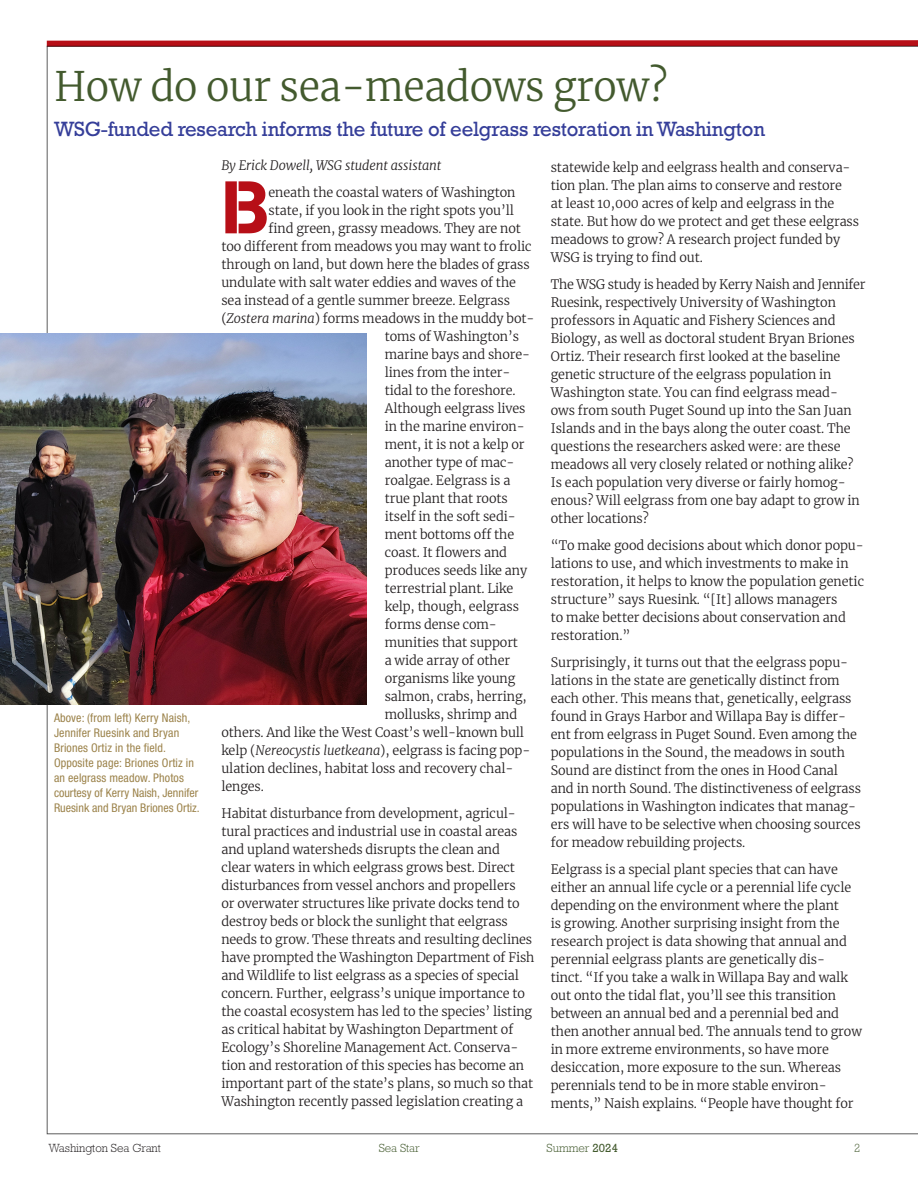
<style>
.page{position:relative;width:918px;height:1188px;background:#fff}
.page>*{position:absolute;margin:0;border:0;box-sizing:border-box;transform-origin:0 0}
.Body_1{font:73.65px "AG Book Stencil";color:#b70f17}
.head{font:300 40.5px "Merriweather";letter-spacing:-.01em;color:#435a2e}
.Rockwell_14_17{font:21px "Rockwell Std";letter-spacing:-.01em;color:#353e99}
.Body_Text{font:300 13.05px/18px "Merriweather";letter-spacing:-.005em;color:#231f20}
.Body_1-2{font:300 13.05px "Merriweather";letter-spacing:-.005em;color:#231f20}
.Body_Text-2{font:italic 300 13.05px "Merriweather";letter-spacing:-.005em;color:#231f20}
.cap{font:condensed 12px/15px "Helvetica Neue LT Std";letter-spacing:.01em;color:#9c834b}
.t1{font:300 12px "Rockwell Std";color:#231f20}
.t2{font:300 12px "Rockwell Std";letter-spacing:-.005em;color:#435a2e}
.s1{font-style:italic}
.s2{font-weight:400}
</style>
<div class="page">
<svg style="left:46px;top:40px;width:872px;height:8px;background:#b74046"></svg>
<img style="left:0;top:333px;width:367px;height:371px">
<p class="head" style="left:54px;top:58px;width:615px">How do our sea-meadows grow?</p>
<p class="Rockwell_14_17" style="left:54px;top:117px;width:713px">WSG-funded research informs the future of eelgrass restoration in Washington</p>
<p class="Body_Text" style="left:551px;top:158px;width:310px">statewide kelp and eelgrass health and conserva&shy;tion plan. The plan aims to conserve and restore<br>at least 10,000 acres of kelp and eelgrass in the state. But how do we protect and get these eelgrass meadows to grow? A research project funded by WSG is trying to find out.</p>
<p class="Body_Text" style="left:551px;top:275px;width:316px">The WSG study is headed by Kerry Naish and Jennifer Ruesink, respectively University of Washington professors in Aquatic and Fishery Sciences and Biology, as well as doctoral student Bryan Briones Ortiz. Their research first looked at the baseline genetic structure of the eelgrass population in Washington state. You can find eelgrass mead-<br>ows from south Puget Sound up into the San Juan Islands and in the bays along the outer coast. The questions the researchers asked were: are these meadows all very closely related or nothing alike?<br>Is each population very diverse or fairly homog&shy;enous? Will eelgrass from one bay adapt to grow in other locations?</p>
<p class="Body_Text" style="left:551px;top:536px;width:315px">“To make good decisions about which donor popu&shy;lations to use, and which investments to make in restoration, it helps to know the population genetic structure” says Ruesink. “[It] allows managers<br>to make better decisions about conservation and restoration.”</p>
<p class="Body_Text" style="left:551px;top:653px;width:312px">Surprisingly, it turns out that the eelgrass popu&shy;lations in the state are genetically distinct from each other. This means that, genetically, eelgrass found in Grays Harbor and Willapa Bay is differ&shy;ent from eelgrass in Puget Sound. Even among the populations in the Sound, the meadows in south Sound are distinct from the ones in Hood Canal and in north Sound. The distinctiveness of eelgrass populations in Washington indicates that manag&shy;ers will have to be selective when choosing sources for meadow rebuilding projects.</p>
<p class="Body_Text" style="left:551px;top:860px;width:313px">Eelgrass is a special plant species that can have either an annual life cycle or a perennial life cycle depending on the environment where the plant<br>is growing. Another surprising insight from the research project is data showing that annual and perennial eelgrass plants are genetically dis-<br>tinct. “If you take a walk in Willapa Bay and walk out onto the tidal flat, you’ll see this transition between an annual bed and a perennial bed and then another annual bed. The annuals tend to grow in more extreme environments, so have more desiccation, more exposure to the sun. Whereas perennials tend to be in more stable environ&shy;ments,” Naish explains. “People have thought for</p>
<p class="Body_Text-2" style="left:221px;top:156px;width:222px">By Erick Dowell, WSG student assistant</p>
<p class="Body_1" style="left:221px;top:163px;width:49px">B</p>
<p class="Body_1-2" style="left:269px;top:184px;width:249px">eneath the coastal waters of Washington</p>
<p class="Body_1-2" style="left:269px;top:202px;width:247px">state, if you look in the right spots you’ll</p>
<p class="Body_1-2" style="left:269px;top:220px;width:254px">find green, grassy meadows. They are not</p>
<p class="Body_1-2" style="left:221px;top:238px;width:312px">too different from meadows you may want to frolic</p>
<p class="Body_1-2" style="left:221px;top:256px;width:310px">through on land, but down here the blades of grass</p>
<p class="Body_1-2" style="left:221px;top:274px;width:296px">undulate with salt water eddies and waves of the</p>
<p class="Body_1-2" style="left:221px;top:292px;width:290px">sea instead of a gentle summer breeze. Eelgrass</p>
<p class="Body_1-2" style="left:221px;top:310px;width:315px">(<span class="s1">Zostera marina</span>) forms meadows in the muddy bot-</p>
<p class="Body_1-2" style="left:385px;top:328px;width:136px">toms of Washington’s</p>
<p class="Body_1-2" style="left:385px;top:346px;width:147px">marine bays and shore-</p>
<p class="Body_1-2" style="left:385px;top:364px;width:127px">lines from the inter-</p>
<p class="Body_1-2" style="left:385px;top:382px;width:133px">tidal to the foreshore.</p>
<p class="Body_1-2" style="left:385px;top:400px;width:142px">Although eelgrass lives</p>
<p class="Body_1-2" style="left:385px;top:418px;width:141px">in the marine environ-</p>
<p class="Body_1-2" style="left:385px;top:436px;width:141px">ment, it is not a kelp or</p>
<p class="Body_1-2" style="left:385px;top:454px;width:131px">another type of mac-</p>
<p class="Body_1-2" style="left:385px;top:472px;width:127px">roalgae. Eelgrass is a</p>
<p class="Body_1-2" style="left:385px;top:490px;width:125px">true plant that roots</p>
<p class="Body_1-2" style="left:385px;top:508px;width:133px">itself in the soft sedi-</p>
<p class="Body_1-2" style="left:385px;top:526px;width:131px">ment bottoms off the</p>
<p class="Body_1-2" style="left:385px;top:544px;width:124px">coast. It flowers and</p>
<p class="Body_1-2" style="left:385px;top:562px;width:144px">produces seeds like any</p>
<p class="Body_1-2" style="left:385px;top:580px;width:130px">terrestrial plant. Like</p>
<p class="Body_1-2" style="left:385px;top:598px;width:136px">kelp, though, eelgrass</p>
<p class="Body_1-2" style="left:385px;top:616px;width:114px">forms dense com-</p>
<p class="Body_1-2" style="left:385px;top:634px;width:135px">munities that support</p>
<p class="Body_1-2" style="left:385px;top:652px;width:127px">a wide array of other</p>
<p class="Body_1-2" style="left:385px;top:670px;width:132px">organisms like young</p>
<p class="Body_1-2" style="left:385px;top:688px;width:143px">salmon, crabs, herring,</p>
<p class="Body_1-2" style="left:385px;top:706px;width:134px">mollusks, shrimp and</p>
<p class="Body_1-2" style="left:221px;top:724px;width:304px">others. And like the West Coast’s well-known bull</p>
<p class="Body_1-2" style="left:221px;top:742px;width:311px">kelp (<span class="s1">Nereocystis luetkeana</span>), eelgrass is facing pop-</p>
<p class="Body_1-2" style="left:221px;top:760px;width:293px">ulation declines, habitat loss and recovery chal-</p>
<p class="Body_1-2" style="left:221px;top:778px;width:44px">lenges.</p>
<p class="Body_Text" style="left:221px;top:804px;width:315px">Habitat disturbance from development, agricul&shy;tural practices and industrial use in coastal areas and upland watersheds disrupts the clean and<br>clear waters in which eelgrass grows best. Direct disturbances from vessel anchors and propellers<br>or overwater structures like private docks tend to destroy beds or block the sunlight that eelgrass needs to grow. These threats and resulting declines have prompted the Washington Department of Fish and Wildlife to list eelgrass as a species of special concern. Further, eelgrass’s unique importance to the coastal ecosystem has led to the species’ listing as critical habitat by Washington Department of Ecology’s Shoreline Management Act. Conserva&shy;tion and restoration of this species has become an important part of the state’s plans, so much so that Washington recently passed legislation creating a</p>
<p class="cap" style="left:54px;top:710px;width:147px">Above: (from left) Kerry Naish,<br>Jennifer Ruesink and Bryan<br>Briones Ortiz in the field.<br>Opposite page: Briones Ortiz in an eelgrass meadow. Photos courtesy of Kerry Naish, Jennifer<br>Ruesink and Bryan Briones Ortiz.</p>
<p class="t1" style="left:49px;top:1141px;width:114px">Washington Sea Grant</p>
<p class="t2" style="left:379px;top:1141px;width:42px">Sea Star</p>
<p class="t2" style="left:547px;top:1141px;width:73px">Summer <span class="s2">2024</span></p>
<p class="t2" style="left:854px;top:1141px;width:8px">2</p>
</div>
